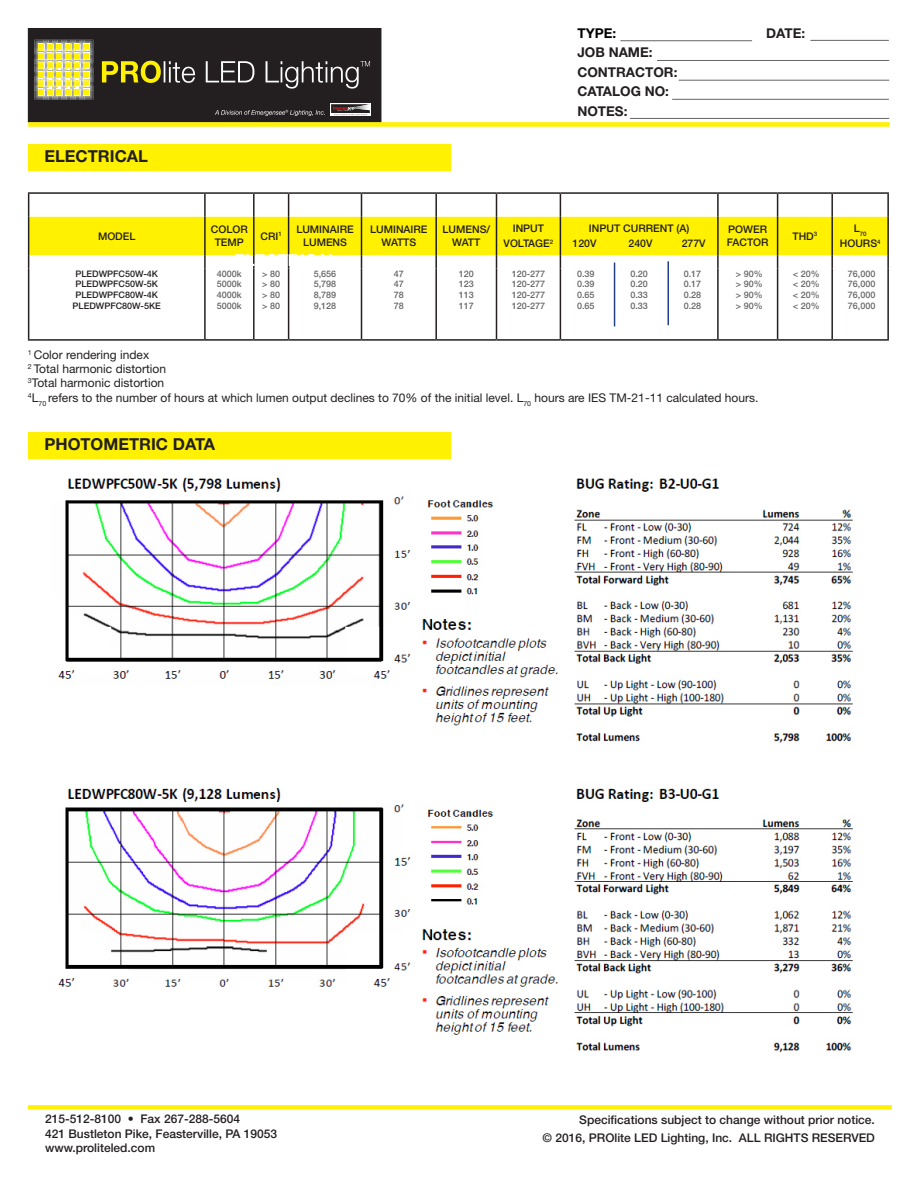
<style>
.page{position:relative;width:918px;height:1188px;background:#fff}
.page>*{position:absolute;margin:0;border:0;box-sizing:border-box;transform-origin:0 0}
.t1{font:700 16.5px "Helvetica Neue LT Std";color:#231f20}
.t2{font:700 16.5px "Helvetica Neue LT Std";color:#fff}
.t3{font:700 13.5px/19.5px "Helvetica Neue LT Std";color:#231f20}
.t4{font:700 13.5px "Helvetica Neue LT Std";color:#000}
.t5{font:12px "Helvetica Neue LT Std";color:#231f20}
.t6{font:500 12px/14.4px "Helvetica Neue LT Std";color:#231f20;text-align:right}
.t7{font:500 10.5px/12.6px "Helvetica Neue LT Std";color:#231f20;text-align:center}
.t8{font:500 9px/10.8px "Helvetica Neue LT Std";color:#666565;text-align:justify}
.t9{font:500 9px "Helvetica Neue LT Std";color:#231f20}
.t10{font:500 6.15px "Helvetica Neue LT Std";color:#231f20}
</style>
<div class="page">
<svg style="left:29px;top:193px;width:750px;height:147px"></svg>
<hr style="left:28px;top:192px;width:177px;height:2px;background:#231f20">
<hr style="left:28px;top:269px;width:1px;height:70px;background:#231f20">
<hr style="left:28px;top:339px;width:177px;height:2px;background:#231f20">
<hr style="left:205px;top:192px;width:49px;height:2px;background:#231f20">
<hr style="left:254px;top:192px;width:35px;height:2px;background:#231f20">
<hr style="left:289px;top:192px;width:72px;height:2px;background:#231f20">
<hr style="left:362px;top:192px;width:74px;height:2px;background:#231f20">
<hr style="left:436px;top:192px;width:60px;height:2px;background:#231f20">
<hr style="left:496px;top:192px;width:64px;height:2px;background:#231f20">
<hr style="left:560px;top:192px;width:158px;height:2px;background:#231f20">
<hr style="left:718px;top:192px;width:60px;height:2px;background:#231f20">
<hr style="left:778px;top:192px;width:54px;height:2px;background:#231f20">
<hr style="left:832px;top:192px;width:57px;height:2px;background:#231f20">
<svg style="left:28px;top:194px;width:861px;height:75px"></svg>
<hr style="left:204px;top:269px;width:2px;height:70px;background:#231f20">
<hr style="left:253px;top:269px;width:2px;height:70px;background:#231f20">
<hr style="left:288px;top:269px;width:1px;height:70px;background:#231f20">
<hr style="left:361px;top:269px;width:1px;height:70px;background:#231f20">
<hr style="left:435px;top:269px;width:2px;height:70px;background:#231f20">
<hr style="left:496px;top:269px;width:1px;height:70px;background:#231f20">
<hr style="left:560px;top:269px;width:1px;height:70px;background:#231f20">
<hr style="left:717px;top:269px;width:2px;height:70px;background:#231f20">
<hr style="left:777px;top:269px;width:1px;height:70px;background:#231f20">
<hr style="left:831px;top:269px;width:2px;height:70px;background:#231f20">
<hr style="left:887px;top:269px;width:2px;height:70px;background:#231f20">
<hr style="left:205px;top:339px;width:49px;height:2px;background:#231f20">
<hr style="left:254px;top:339px;width:35px;height:2px;background:#231f20">
<hr style="left:289px;top:339px;width:72px;height:2px;background:#231f20">
<hr style="left:362px;top:339px;width:74px;height:2px;background:#231f20">
<hr style="left:436px;top:339px;width:60px;height:2px;background:#231f20">
<hr style="left:496px;top:339px;width:64px;height:2px;background:#231f20">
<hr style="left:560px;top:339px;width:158px;height:2px;background:#231f20">
<hr style="left:718px;top:339px;width:60px;height:2px;background:#231f20">
<hr style="left:778px;top:339px;width:54px;height:2px;background:#231f20">
<hr style="left:832px;top:339px;width:57px;height:2px;background:#231f20">
<hr style="left:614px;top:263px;width:1px;height:63px;background:#253f8e">
<hr style="left:668px;top:261px;width:1px;height:64px;background:#253f8e">
<div style="left:28px;top:432px;width:423px;height:27px;background:#fff101"></div>
<img style="left:58px;top:477px;width:795px;height:576px">
<div style="left:28px;top:144px;width:423px;height:27px;background:#fff101"></div>
<svg style="left:28px;top:28px;width:354px;height:94px;background:#433f31"></svg>
<div style="left:28px;top:122px;width:862px;height:5px;background:#fff101"></div>
<hr style="left:620px;top:40px;width:132px;height:1px;background:#666565">
<hr style="left:657px;top:60px;width:232px;height:1px;background:#666565">
<hr style="left:679px;top:80px;width:210px;height:1px;background:#666565">
<hr style="left:672px;top:99px;width:217px;height:1px;background:#666565">
<hr style="left:630px;top:118px;width:259px;height:1px;background:#666565">
<hr style="left:810px;top:40px;width:79px;height:1px;background:#666565">
<div style="left:28px;top:1105px;width:864px;height:5px;background:#fff101"></div>
<p class="t1" style="left:44px;top:146px;width:105px">ELECTRICAL</p>
<h2 class="t4" style="left:577px;top:24px;width:40px">TYPE:</h2>
<h2 class="t3" style="left:766px;top:23px;width:41px">DATE:</h2>
<h2 class="t3" style="left:577px;top:42px;width:102px">JOB NAME:<br>CONTRACTOR:<br>CATALOG NO:<br>NOTES:</h2>
<p class="t7" style="left:98px;top:230px;width:39px">MODEL</p>
<p class="t7" style="left:211px;top:223px;width:38px">COLOR<br>TEMP</p>
<p class="t7" style="left:261px;top:230px;width:23px">CRI<sup>1</sup></p>
<p class="t7" style="left:296px;top:223px;width:59px">LUMINAIRE<br>LUMENS</p>
<p class="t7" style="left:370px;top:223px;width:59px">LUMINAIRE<br>WATTS</p>
<p class="t7" style="left:443px;top:223px;width:49px">LUMENS/<br>WATT</p>
<p class="t7" style="left:504px;top:221px;width:51px;line-height:15px">INPUT<br>VOLTAGE<sup>2</sup></p>
<p class="t7" style="left:589px;top:222px;width:102px">INPUT CURRENT (A)</p>
<p class="t7" style="left:573px;top:237px;width:25px">120V</p>
<p class="t7" style="left:629px;top:237px;width:25px">240V</p>
<p class="t7" style="left:682px;top:237px;width:25px">277V</p>
<p class="t7" style="left:727px;top:223px;width:43px;text-align:left">POWER<br>FACTOR</p>
<p class="t7" style="left:793px;top:230px;width:26px">THD<sup>3</sup></p>
<p class="t10" style="left:854px;top:230px;width:14px"><sup>L</sup>70</p>
<p class="t7" style="left:840px;top:237px;width:42px">HOURS<sup>4</sup></p>
<p class="t2" style="left:234px;top:250px;width:105px">ELECTRICAL</p>
<p class="t9" style="left:75px;top:268px;width:84px">PLEDWPFC50W-4K</p>
<p class="t9" style="left:75px;top:279px;width:84px">PLEDWPFC50W-5K</p>
<p class="t9" style="left:75px;top:290px;width:84px">PLEDWPFC80W-4K</p>
<p class="t9" style="left:73px;top:300px;width:90px">PLEDWPFC80W-5KE</p>
<p class="t8" style="left:217px;top:268px;width:26px">4000k</p>
<p class="t8" style="left:217px;top:279px;width:26px">5000k</p>
<p class="t8" style="left:217px;top:289px;width:26px">4000k</p>
<p class="t8" style="left:217px;top:300px;width:26px">5000k</p>
<p class="t8" style="left:262px;top:268px;width:19px">&gt; 80 &gt; 80 &gt; 80</p>
<p class="t8" style="left:262px;top:300px;width:19px">&gt; 80</p>
<p class="t8" style="left:314px;top:268px;width:24px">5,656</p>
<p class="t8" style="left:314px;top:279px;width:24px">5,798</p>
<p class="t8" style="left:314px;top:289px;width:24px">8,789</p>
<p class="t8" style="left:314px;top:300px;width:24px">9,128</p>
<p class="t8" style="left:394px;top:268px;width:12px">47</p>
<p class="t8" style="left:394px;top:279px;width:12px">47</p>
<p class="t8" style="left:394px;top:289px;width:12px">78</p>
<p class="t8" style="left:394px;top:300px;width:12px">78</p>
<p class="t8" style="left:459px;top:268px;width:17px">120</p>
<p class="t8" style="left:459px;top:279px;width:17px">123</p>
<p class="t8" style="left:459px;top:289px;width:17px">113</p>
<p class="t8" style="left:459px;top:300px;width:17px">117</p>
<p class="t8" style="left:512px;top:268px;width:35px">120-277<br>120-277<br>120-277</p>
<p class="t8" style="left:512px;top:300px;width:35px">120-277</p>
<p class="t8" style="left:577px;top:268px;width:19px">0.39</p>
<p class="t8" style="left:577px;top:279px;width:19px">0.39</p>
<p class="t8" style="left:577px;top:289px;width:19px">0.65</p>
<p class="t8" style="left:577px;top:300px;width:19px">0.65</p>
<p class="t8" style="left:630px;top:268px;width:19px">0.20</p>
<p class="t8" style="left:630px;top:279px;width:19px">0.20</p>
<p class="t8" style="left:630px;top:289px;width:19px">0.33</p>
<p class="t8" style="left:630px;top:300px;width:19px">0.33</p>
<p class="t8" style="left:684px;top:268px;width:19px">0.17</p>
<p class="t8" style="left:684px;top:279px;width:19px">0.17</p>
<p class="t8" style="left:684px;top:289px;width:19px">0.28</p>
<p class="t8" style="left:684px;top:300px;width:19px">0.28</p>
<p class="t8" style="left:736px;top:268px;width:28px">&gt; 90%</p>
<p class="t8" style="left:736px;top:279px;width:28px">&gt; 90%</p>
<p class="t8" style="left:736px;top:289px;width:28px">&gt; 90%</p>
<p class="t8" style="left:736px;top:300px;width:28px">&gt; 90%</p>
<p class="t8" style="left:793px;top:268px;width:28px">&lt; 20% &lt; 20% &lt; 20%</p>
<p class="t8" style="left:793px;top:300px;width:28px">&lt; 20%</p>
<p class="t8" style="left:848px;top:268px;width:29px">76,000</p>
<p class="t8" style="left:848px;top:279px;width:29px">76,000</p>
<p class="t8" style="left:848px;top:289px;width:29px">76,000</p>
<p class="t8" style="left:848px;top:300px;width:29px">76,000</p>
<p class="t5" style="left:28px;top:347px;width:123px"><sup>1</sup> Color rendering index</p>
<p class="t5" style="left:28px;top:362px;width:140px"><sup>2</sup> Total harmonic distortion</p>
<p class="t5" style="left:28px;top:376px;width:138px"><sup>3</sup>Total harmonic distortion</p>
<p class="t5" style="left:28px;top:390px;width:732px"><sup>4</sup>L<sub>70</sub> refers to the number of hours at which lumen output declines to 70% of the initial level. L<sub>70</sub> hours are IES TM-21-11 calculated hours.</p>
<p class="t1" style="left:44px;top:434px;width:172px">PHOTOMETRIC DATA</p>
<h3 class="t6" style="left:45px;top:1112px;width:234px;text-align:left">215-512-8100 • Fax 267-288-5604<br>421 Bustleton Pike, Feasterville, PA 19053 www.proliteled.com</h3>
<h3 class="t6" style="left:543px;top:1110px;width:334px;line-height:18px">Specifications subject to change without prior notice.<br>© 2016, PROlite LED Lighting, Inc. ALL RIGHTS RESERVED</h3>
</div>
